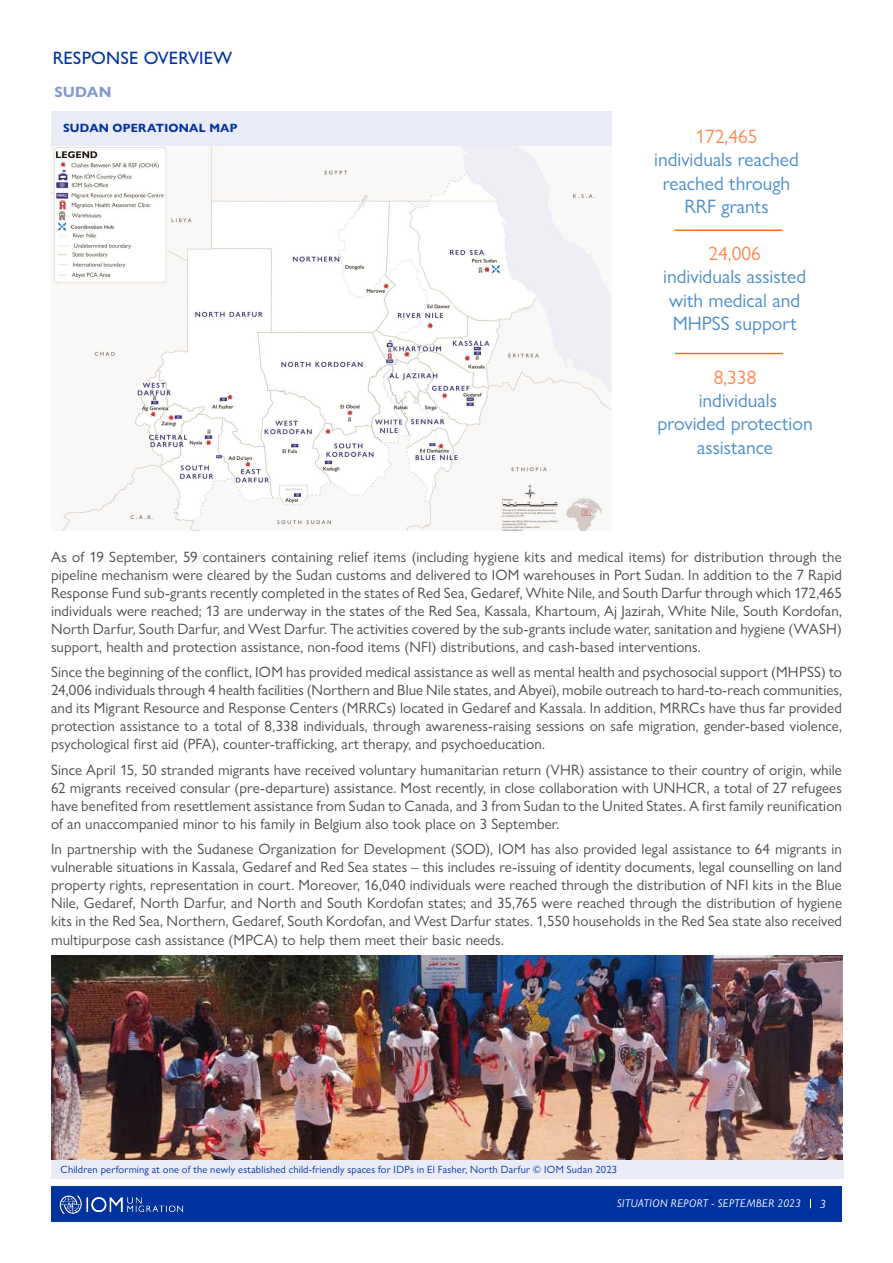
<style>
.page{position:relative;width:893px;height:1263px;background:#fff}
.page>*{position:absolute;margin:0;border:0;box-sizing:border-box;transform-origin:0 0}
.t1{font:19.5px/23.4px "Gill Sans Nova";color:#478cca;text-align:center}
.t2{font:19.5px "Gill Sans Nova";color:#ff8a53}
.MainTitle_2C{font:500 18px "Gill Sans Nova";letter-spacing:.005em;color:#0033a0}
.Text_1C{font:15px/18px "Gill Sans Nova";letter-spacing:.005em;color:#4a4a49;text-align:justify}
.SubTitle_1C{font:700 15px "Gill Sans Nova";letter-spacing:.01em;color:#8099d0}
.t3{font:700 12px "Gill Sans Nova";letter-spacing:.02em;color:#0033a0}
.t4{font:italic 12px "Gill Sans Nova";color:#fff}
.t5{font:italic 11.25px "Gill Sans Nova";letter-spacing:.03em;color:#fff}
.t6{font:10.5px "Gill Sans Nova";letter-spacing:.02em;color:#0033a0}
</style>
<div class="page">
<div style="left:51px;top:1186px;width:791px;height:36px;background:#0033a0"></div>
<img style="left:59px;top:1195px;width:125px;height:19px">
<img style="left:50px;top:146px;width:561px;height:384px">
<div style="left:51px;top:111px;width:560px;height:35px;background:#e9ebf6"></div>
<hr style="left:675px;top:353px;width:108px;height:1px;background:#ff671f">
<hr style="left:674px;top:230px;width:108px;height:1px;background:#ff671f">
<div style="left:51px;top:1160px;width:792px;height:18px;background:#e9ebf6"></div>
<img style="left:51px;top:955px;width:791px;height:205px">
<p class="MainTitle_2C" style="left:53px;top:47px;width:181px">RESPONSE OVERVIEW</p>
<p class="SubTitle_1C" style="left:54px;top:82px;width:59px">SUDAN</p>
<p class="t3" style="left:63px;top:121px;width:176px">SUDAN OPERATIONAL MAP</p>
<p class="t2" style="left:695px;top:124px;width:64px">172,465</p>
<p class="t1" style="left:654px;top:148px;width:146px">individuals reached reached through<br>RRF grants</p>
<p class="t2" style="left:708px;top:241px;width:54px">24,006</p>
<p class="t1" style="left:663px;top:265px;width:144px">individuals assisted with medical and<br>MHPSS support</p>
<p class="t2" style="left:714px;top:365px;width:44px">8,338</p>
<p class="t1" style="left:657px;top:388px;width:157px">individuals<br>provided protection assistance</p>
<p class="Text_1C" style="left:51px;top:548px;width:792px">As of 19 September, 59 containers containing relief items (including hygiene kits and medical items) for distribution through the pipeline mechanism were cleared by the Sudan customs and delivered to IOM warehouses in Port Sudan. In addition to the 7 Rapid Response Fund sub-grants recently completed in the states of Red Sea, Gedaref, White Nile, and South Darfur through which 172,465 individuals were reached; 13 are underway in the states of the Red Sea, Kassala, Khartoum, Aj Jazirah, White Nile, South Kordofan, North Darfur, South Darfur, and West Darfur. The activities covered by the sub-grants include water, sanitation and hygiene (WASH) support, health and protection assistance, non-food items (NFI) distributions, and cash-based interventions.</p>
<p class="Text_1C" style="left:51px;top:663px;width:792px">Since the beginning of the conflict, IOM has provided medical assistance as well as mental health and psychosocial support (MHPSS) to 24,006 individuals through 4 health facilities (Northern and Blue Nile states, and Abyei), mobile outreach to hard-to-reach communities, and its Migrant Resource and Response Centers (MRRCs) located in Gedaref and Kassala. In addition, MRRCs have thus far provided protection assistance to a total of 8,338 individuals, through awareness-raising sessions on safe migration, gender-based violence, psychological first aid (PFA), counter-trafficking, art therapy, and psychoeducation.</p>
<p class="Text_1C" style="left:51px;top:761px;width:792px">Since April 15, 50 stranded migrants have received voluntary humanitarian return (VHR) assistance to their country of origin, while 62 migrants received consular (pre-departure) assistance. Most recently, in close collaboration with UNHCR, a total of 27 refugees have benefited from resettlement assistance from Sudan to Canada, and 3 from Sudan to the United States. A first family reunification of an unaccompanied minor to his family in Belgium also took place on 3 September.</p>
<p class="Text_1C" style="left:51px;top:840px;width:792px">In partnership with the Sudanese Organization for Development (SOD), IOM has also provided legal assistance to 64 migrants in vulnerable situations in Kassala, Gedaref and Red Sea states – this includes re-issuing of identity documents, legal counselling on land property rights, representation in court. Moreover, 16,040 individuals were reached through the distribution of NFI kits in the Blue Nile, Gedaref, North Darfur, and North and South Kordofan states; and 35,765 were reached through the distribution of hygiene kits in the Red Sea, Northern, Gedaref, South Kordofan, and West Darfur states. 1,550 households in the Red Sea state also received multipurpose cash assistance (MPCA) to help them meet their basic needs.</p>
<p class="t6" style="left:61px;top:1163px;width:558px">Children performing at one of the newly established child-friendly spaces for IDPs in El Fasher, North Darfur © IOM Sudan 2023</p>
<p class="t5" style="left:617px;top:1196px;width:113px">SITUATION REPORT - Septe</p>
<p class="t5" style="left:747px;top:1196px;width:56px">mber 2023</p>
<p class="t4" style="left:820px;top:1196px;width:8px">3</p>
</div>
